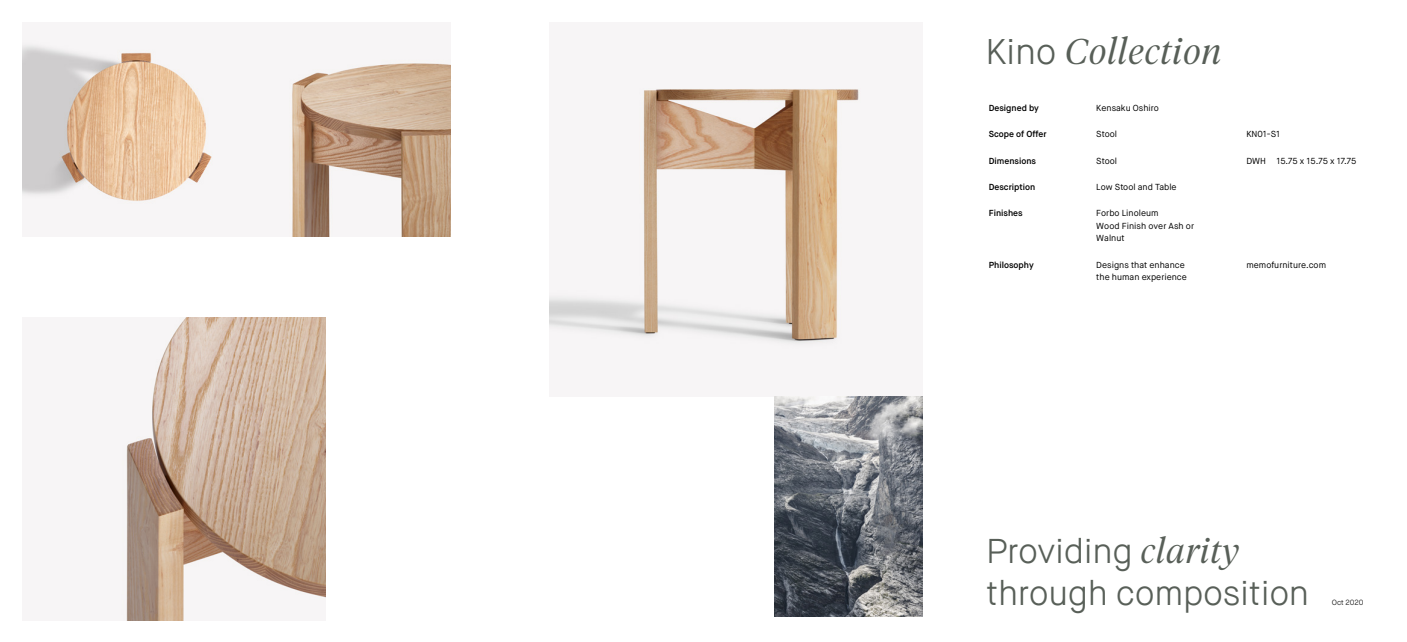
<style>
.page{position:relative;width:1407px;height:642px;background:#fff}
.page>*{position:absolute;margin:0;border:0;box-sizing:border-box;transform-origin:0 0}
.t1{font:italic 300 35.62px "Tiempos Headline";letter-spacing:.03em;color:#585f58}
.t2{font:300 34.38px/41.2px "Maison Neue";letter-spacing:-.01em;color:#585f58}
.t3{font:8.75px/12.5px "Maison Neue";color:#000}
.t4{font:600 8.75px "Maison Neue";color:#000}
.t5{font:300 7.5px "Maison Neue";letter-spacing:-.01em;color:#000}
.s1{font-family:"Maison Neue";font-style:normal}
.s2{font-family:"Tiempos Headline";font-style:italic}
</style>
<div class="page">
<img style="left:23px;top:40px;width:190px;height:164px">
<img style="left:289px;top:59px;width:162px;height:177px">
<img style="left:121px;top:317px;width:204px;height:303px">
<img style="left:549px;top:88px;width:312px;height:261px">
<img style="left:774px;top:396px;width:148px;height:220px">
<h1 class="t1" style="left:985px;top:27px;width:237px"><span class="s1">Kino</span> Collection</h1>
<p class="t3" style="left:1096px;top:102px;width:64px">Kensaku Oshiro</p>
<p class="t3" style="left:1096px;top:128px;width:22px">Stool</p>
<p class="t3" style="left:1096px;top:154px;width:22px">Stool</p>
<p class="t3" style="left:1096px;top:181px;width:82px">Low Stool and Table</p>
<p class="t3" style="left:1096px;top:207px;width:99px">Forbo Linoleum<br>Wood Finish over Ash or<br>Walnut</p>
<p class="t3" style="left:1096px;top:258px;width:92px">Designs that enhance the human experience</p>
<p class="t4" style="left:988px;top:102px;width:52px">Designed by</p>
<p class="t4" style="left:988px;top:129px;width:59px">Scope of Offer</p>
<p class="t3" style="left:1246px;top:128px;width:35px">KN01-S1</p>
<p class="t4" style="left:988px;top:155px;width:49px">Dimensions</p>
<p class="t3" style="left:1246px;top:154px;width:111px">DWH 15.75 x 15.75 x 17.75</p>
<p class="t4" style="left:988px;top:181px;width:48px">Description</p>
<p class="t4" style="left:988px;top:207px;width:35px">Finishes</p>
<p class="t4" style="left:988px;top:259px;width:46px">Philosophy</p>
<p class="t3" style="left:1246px;top:258px;width:81px">memofurniture.com</p>
<h2 class="t2" style="left:986px;top:531px;width:324px">Providing <span class="s2">clarity </span>through composition</h2>
<p class="t5" style="left:1331px;top:597px;width:33px">Oct 2020</p>
</div>
